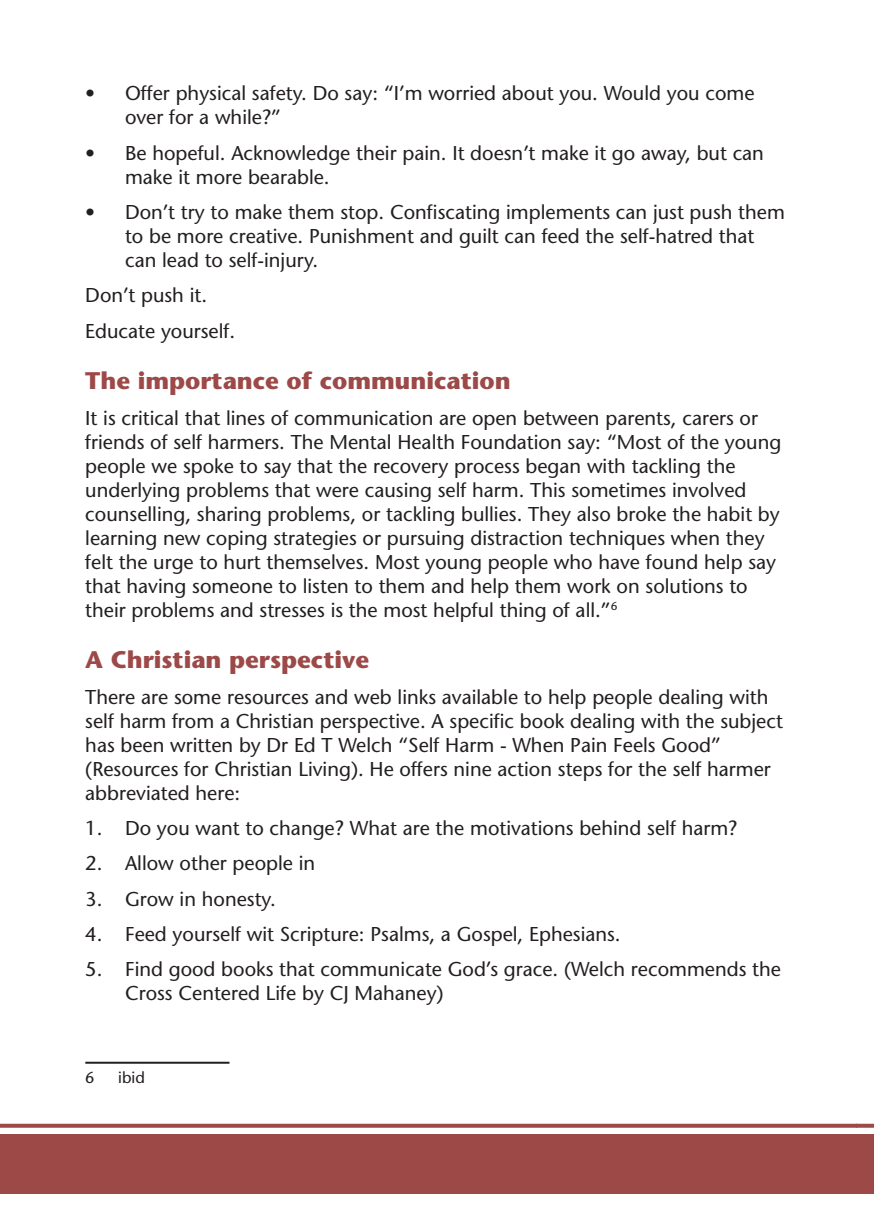
<style>
.page{position:relative;width:874px;height:1225px;background:#fff}
.page>*{position:absolute;margin:0;border:0;box-sizing:border-box;transform-origin:0 0}
.Sub_Head{font:700 24px "Stone Sans Std";color:#9c4948}
.Body{font:500 20px/24px "Stone Sans Std";color:#231f20}
.Inset_List{font:500 20px/24px "Stone Sans Std";color:#231f20}
.Footnote{font:500 16px "Stone Sans Std";color:#231f20}
</style>
<div class="page">
<div style="left:0;top:1134px;width:856px;height:59px;background:#9c4948"></div>
<svg style="left:0;top:1123px;width:856px;height:4px;background:#ae6b6a"></svg>
<div style="left:856px;top:1134px;width:17px;height:59px;background:#9c4948"></div>
<svg style="left:856px;top:1123px;width:17px;height:4px"></svg>
<hr style="left:85px;top:1061px;width:144px;height:2px;background:#231f20">
<p class="Inset_List" style="left:125px;top:81px;width:630px;text-indent:-40px">• Offer physical safety. Do say: “I’m worried about you. Would you come over for a while?”</p>
<p class="Inset_List" style="left:125px;top:141px;width:640px;text-indent:-40px">• Be hopeful. Acknowledge their pain. It doesn’t make it go away, but can make it more bearable.</p>
<p class="Inset_List" style="left:125px;top:200px;width:661px;text-indent:-40px">• Don’t try to make them stop. Confiscating implements can just push them to be more creative. Punishment and guilt can feed the self-hatred that can lead to self-injury.</p>
<p class="Inset_List" style="left:85px;top:283px;width:123px">Don’t push it.</p>
<p class="Inset_List" style="left:85px;top:319px;width:151px">Educate yourself.</p>
<p class="Sub_Head" style="left:85px;top:366px;width:426px">The importance of communication</p>
<p class="Body" style="left:85px;top:406px;width:697px">It is critical that lines of communication are open between parents, carers or friends of self harmers. The Mental Health Foundation say: “Most of the young people we spoke to say that the recovery process began with tackling the underlying problems that were causing self harm. This sometimes involved counselling, sharing problems, or tackling bullies. They also broke the habit by learning new coping strategies or pursuing distraction techniques when they felt the urge to hurt themselves. Most young people who have found help say that having someone to listen to them and help them work on solutions to their problems and stresses is the most helpful thing of all.”<sup>6</sup></p>
<p class="Sub_Head" style="left:85px;top:645px;width:285px">A Christian perspective</p>
<p class="Body" style="left:85px;top:684px;width:698px">There are some resources and web links available to help people dealing with self harm from a Christian perspective. A specific book dealing with the subject has been written by Dr Ed T Welch “Self Harm - When Pain Feels Good” (Resources for Christian Living). He offers nine action steps for the self harmer abbreviated here:</p>
<p class="Inset_List" style="left:85px;top:816px;width:653px">1. Do you want to change? What are the motivations behind self harm?</p>
<p class="Inset_List" style="left:85px;top:851px;width:231px">2. Allow other people in</p>
<p class="Inset_List" style="left:85px;top:886px;width:192px">3. Grow in honesty.</p>
<p class="Inset_List" style="left:85px;top:922px;width:536px">4. Feed yourself wit Scripture: Psalms, a Gospel, Ephesians.</p>
<p class="Inset_List" style="left:125px;top:957px;width:657px;text-indent:-40px">5. Find good books that communicate God’s grace. (Welch recommends the<br>Cross Centered Life by CJ Mahaney)</p>
<p class="Footnote" style="left:85px;top:1067px;width:11px">6</p>
<p class="Footnote" style="left:118px;top:1067px;width:28px">ibid</p>
</div>
